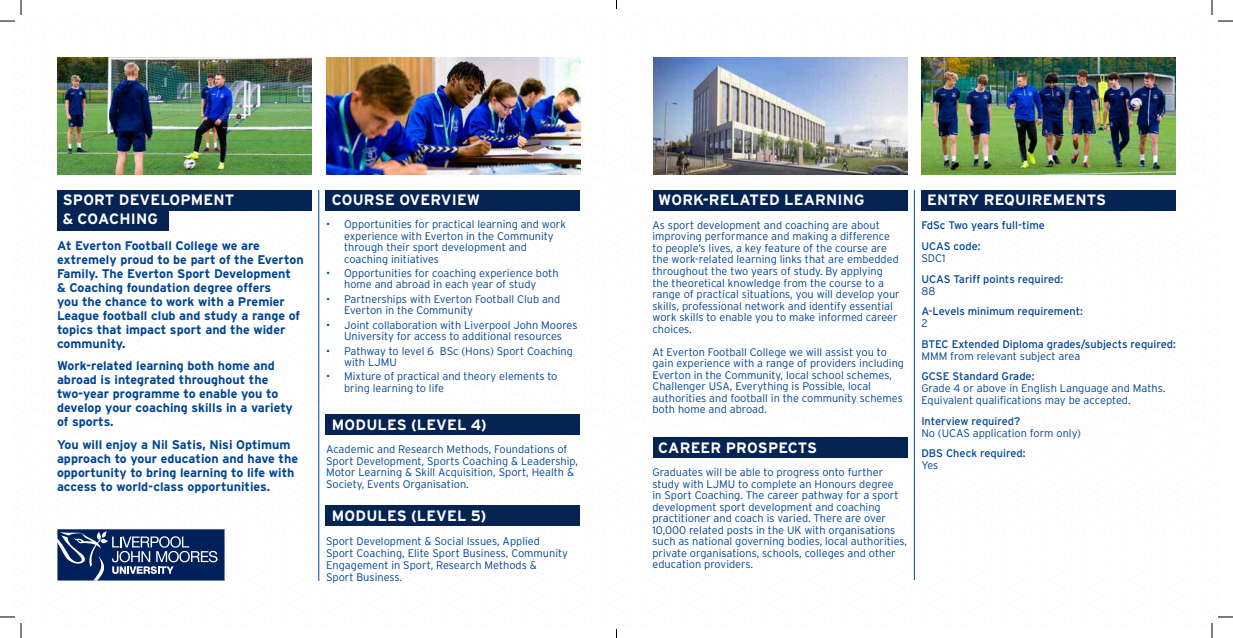
<style>
.page{position:relative;width:1233px;height:638px;background:#fff}
.page>*{position:absolute;margin:0;border:0;box-sizing:border-box;transform-origin:0 0}
.t1{font:700 15px/19px "Interstate";letter-spacing:.015em;color:#fff}
.t2{font:700 12.5px/14px "Interstate";color:#014593}
.t3{font:300 11px/11.5px "Interstate";color:#014593}
.t4{font:11px/20.5px "Interstate";color:#014593}
</style>
<div class="page">
<img style="left:57px;top:12px;width:1163px;height:613px">
<svg style="left:1218px;top:20px;width:15px;height:2px"></svg>
<svg style="left:1218px;top:616px;width:15px;height:1px"></svg>
<svg style="left:0;top:0;width:22px;height:22px"></svg>
<svg style="left:0;top:616px;width:22px;height:21px"></svg>
<svg style="left:1211px;top:0;width:1px;height:15px"></svg>
<svg style="left:1211px;top:622px;width:1px;height:15px"></svg>
<h1 class="t1" style="left:63px;top:190px;width:173px">SPORT DEVELOPMENT &amp; COACHING</h1>
<p class="t2" style="left:57px;top:238px;width:248px">At Everton Football College we are extremely proud to be part of the Everton Family. The Everton Sport Development<br>&amp; Coaching foundation degree offers<br>you the chance to work with a Premier League football club and study a range of topics that impact sport and the wider community.</p>
<p class="t2" style="left:57px;top:358px;width:237px">Work-related learning both home and abroad is integrated throughout the two-year programme to enable you to develop your coaching skills in a variety of sports.</p>
<p class="t2" style="left:57px;top:437px;width:243px">You will enjoy a Nil Satis, Nisi Optimum approach to your education and have the opportunity to bring learning to life with access to world-class opportunities.</p>
<h1 class="t1" style="left:332px;top:190px;width:150px">COURSE OVERVIEW</h1>
<p class="t3" style="left:344px;top:218px;width:223px;text-indent:-18px">• Opportunities for practical learning and work experience with Everton in the Community through their sport development and coaching initiatives</p>
<p class="t3" style="left:326px;top:267px;width:234px;text-align:center">• Opportunities for coaching experience both home and abroad in each year of study</p>
<p class="t3" style="left:344px;top:293px;width:218px;text-indent:-18px">• Partnerships with Everton Football Club and<br>Everton in the Community</p>
<p class="t3" style="left:326px;top:319px;width:253px;text-align:center">• Joint collaboration with Liverpool John Moores<br>University for access to additional resources</p>
<p class="t3" style="left:344px;top:344px;width:230px;text-indent:-18px">• Pathway to level 6 BSc (Hons) Sport Coaching with LJMU</p>
<p class="t3" style="left:344px;top:370px;width:215px;text-indent:-18px">• Mixture of practical and theory elements to bring learning to life</p>
<h1 class="t1" style="left:332px;top:415px;width:156px">MODULES (LEVEL 4)</h1>
<p class="t3" style="left:326px;top:443px;width:253px">Academic and Research Methods, Foundations of Sport Development, Sports Coaching &amp; Leadership, Motor Learning &amp; Skill Acquisition, Sport, Health &amp; Society, Events Organisation.</p>
<h1 class="t1" style="left:332px;top:505px;width:156px">MODULES (LEVEL 5)</h1>
<p class="t3" style="left:326px;top:534px;width:243px;line-height:12px">Sport Development &amp; Social Issues, Applied Sport Coaching, Elite Sport Business, Community Engagement in Sport, Research Methods &amp;<br>Sport Business.</p>
<h1 class="t1" style="left:658px;top:190px;width:208px">WORK-RELATED LEARNING</h1>
<p class="t3" style="left:652px;top:219px;width:249px">As sport development and coaching are about improving performance and making a difference to people’s lives, a key feature of the course are the work-related learning links that are embedded throughout the two years of study. By applying the theoretical knowledge from the course to a range of practical situations, you will develop your skills, professional network and identify essential work skills to enable you to make informed career choices.</p>
<p class="t3" style="left:652px;top:345px;width:253px">At Everton Football College we will assist you to gain experience with a range of providers including Everton in the Community, local school schemes, Challenger USA, Everything is Possible, local authorities and football in the community schemes both home and abroad.</p>
<h1 class="t1" style="left:658px;top:437px;width:160px">CAREER PROSPECTS</h1>
<p class="t3" style="left:652px;top:466px;width:256px">Graduates will be able to progress onto further study with LJMU to complete an Honours degree<br>in Sport Coaching. The career pathway for a sport development sport development and coaching practitioner and coach is varied. There are over 10,000 related posts in the UK with organisations such as national governing bodies, local authorities, private organisations, schools, colleges and other education providers.</p>
<h1 class="t1" style="left:927px;top:190px;width:180px">ENTRY REQUIREMENTS</h1>
<p class="t4" style="left:921px;top:215px;width:125px">FdSc Two years full-time<br>UCAS code:</p>
<p class="t3" style="left:921px;top:252px;width:26px">SDC1</p>
<p class="t4" style="left:921px;top:268px;width:143px">UCAS Tariff points required:</p>
<p class="t3" style="left:921px;top:284px;width:15px">88</p>
<p class="t4" style="left:921px;top:301px;width:163px">A-Levels minimum requirement:</p>
<p class="t3" style="left:921px;top:317px;width:8px">2</p>
<p class="t4" style="left:921px;top:333px;width:256px">BTEC Extended Diploma grades/subjects required:</p>
<p class="t3" style="left:921px;top:350px;width:161px">MMM from relevant subject area</p>
<p class="t4" style="left:921px;top:366px;width:115px">GCSE Standard Grade:</p>
<p class="t3" style="left:921px;top:382px;width:245px;line-height:12px">Grade 4 or above in English Language and Maths.<br>Equivalent qualifications may be accepted.</p>
<p class="t4" style="left:921px;top:410px;width:101px">Interview required?</p>
<p class="t3" style="left:921px;top:427px;width:161px">No (UCAS application form only)</p>
<p class="t4" style="left:921px;top:443px;width:106px">DBS Check required:</p>
<p class="t3" style="left:921px;top:459px;width:19px">Yes</p>
</div>
